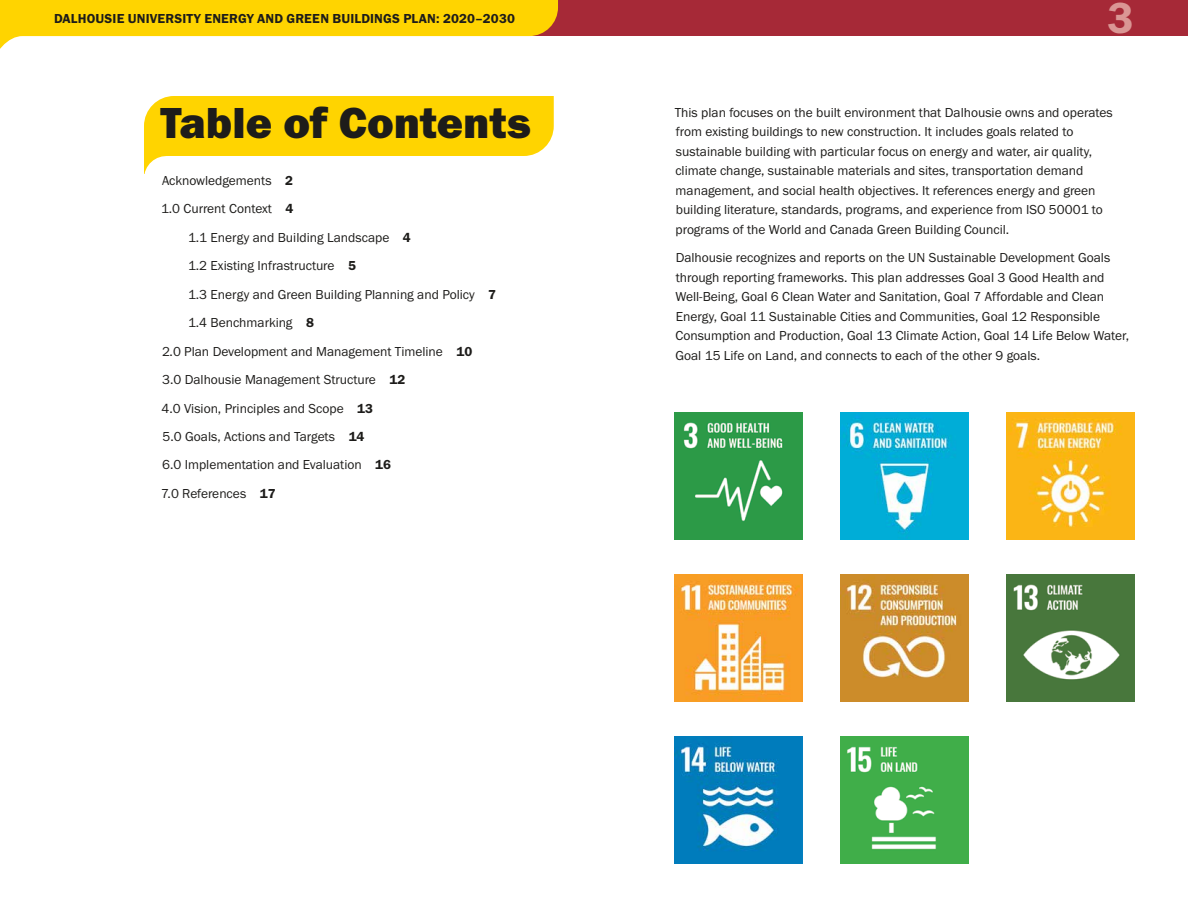
<style>
.page{position:relative;width:1188px;height:918px;background:#fff}
.page>*{position:absolute;margin:0;border:0;box-sizing:border-box;transform-origin:0 0}
.t1{font:45px "Franklin Gothic URW Hea";color:#1d1c1a}
.t2{font:45px "Franklin Gothic URW Dem";color:#da9694}
.t3{font:13.5px/19.5px "Franklin Gothic URW Boo";color:#1d1c1a}
.t4{font:13.5px "Franklin Gothic URW Dem";letter-spacing:.01em;color:#1d1c1a}
.s1{font-family:"Franklin Gothic URW Dem"}
</style>
<div class="page">
<div style="left:0;top:0;width:1188px;height:36px;background:#a62937"></div>
<svg style="left:0;top:0;width:558px;height:49px"></svg>
<svg style="left:144px;top:96px;width:410px;height:78px"></svg>
<hr style="left:166px;top:156px;width:1px;height:45px;background:#fff">
<hr style="left:405px;top:156px;width:1px;height:45px;background:#fff">
<img style="left:675px;top:412px;width:128px;height:128px">
<img style="left:675px;top:574px;width:128px;height:128px">
<img style="left:675px;top:736px;width:128px;height:128px">
<img style="left:841px;top:412px;width:127px;height:128px">
<img style="left:841px;top:574px;width:127px;height:128px">
<img style="left:841px;top:736px;width:127px;height:128px">
<img style="left:1006px;top:412px;width:128px;height:128px">
<img style="left:1006px;top:574px;width:128px;height:128px">
<p class="t4" style="left:54px;top:10px;width:463px">DALHOUSIE UNIVERSITY ENERGY AND GREEN BUILDINGS PLAN: 2020–2030</p>
<h1 class="t2" style="left:1108px;top:-10px;width:28px">3</h1>
<h1 class="t1" style="left:160px;top:94px;width:372px">Table of Contents</h1>
<p class="t3" style="left:162px;top:170px;width:133px">Acknowledgements <span class="s1">2</span></p>
<p class="t3" style="left:161px;top:199px;width:134px">1.0 Current Context <span class="s1">4</span></p>
<p class="t3" style="left:188px;top:227px;width:224px">1.1 Energy and Building Landscape <span class="s1">4</span></p>
<p class="t3" style="left:188px;top:256px;width:169px">1.2 Existing Infrastructure <span class="s1">5</span></p>
<p class="t3" style="left:188px;top:284px;width:310px">1.3 Energy and Green Building Planning and Policy <span class="s1">7</span></p>
<p class="t3" style="left:188px;top:313px;width:127px">1.4 Benchmarking <span class="s1">8</span></p>
<p class="t3" style="left:162px;top:341px;width:312px">2.0 Plan Development and Management Timeline <span class="s1">10</span></p>
<p class="t3" style="left:162px;top:370px;width:245px">3.0 Dalhousie Management Structure <span class="s1">12</span></p>
<p class="t3" style="left:161px;top:398px;width:213px">4.0 Vision, Principles and Scope <span class="s1">13</span></p>
<p class="t3" style="left:163px;top:427px;width:203px">5.0 Goals, Actions and Targets <span class="s1">14</span></p>
<p class="t3" style="left:162px;top:455px;width:230px">6.0 Implementation and Evaluation <span class="s1">16</span></p>
<p class="t3" style="left:161px;top:484px;width:116px">7.0 References <span class="s1">17</span></p>
<p class="t3" style="left:675px;top:103px;width:440px">This plan focuses on the built environment that Dalhousie owns and operates from existing buildings to new construction. It includes goals related to sustainable building with particular focus on energy and water, air quality, climate change, sustainable materials and sites, transportation demand management, and social health objectives. It references energy and green building literature, standards, programs, and experience from ISO 50001 to programs of the World and Canada Green Building Council.</p>
<p class="t3" style="left:675px;top:248px;width:455px">Dalhousie recognizes and reports on the UN Sustainable Development Goals through reporting frameworks. This plan addresses Goal 3 Good Health and Well-Being, Goal 6 Clean Water and Sanitation, Goal 7 Affordable and Clean Energy, Goal 11 Sustainable Cities and Communities, Goal 12 Responsible Consumption and Production, Goal 13 Climate Action, Goal 14 Life Below Water, Goal 15 Life on Land, and connects to each of the other 9 goals.</p>
</div>
